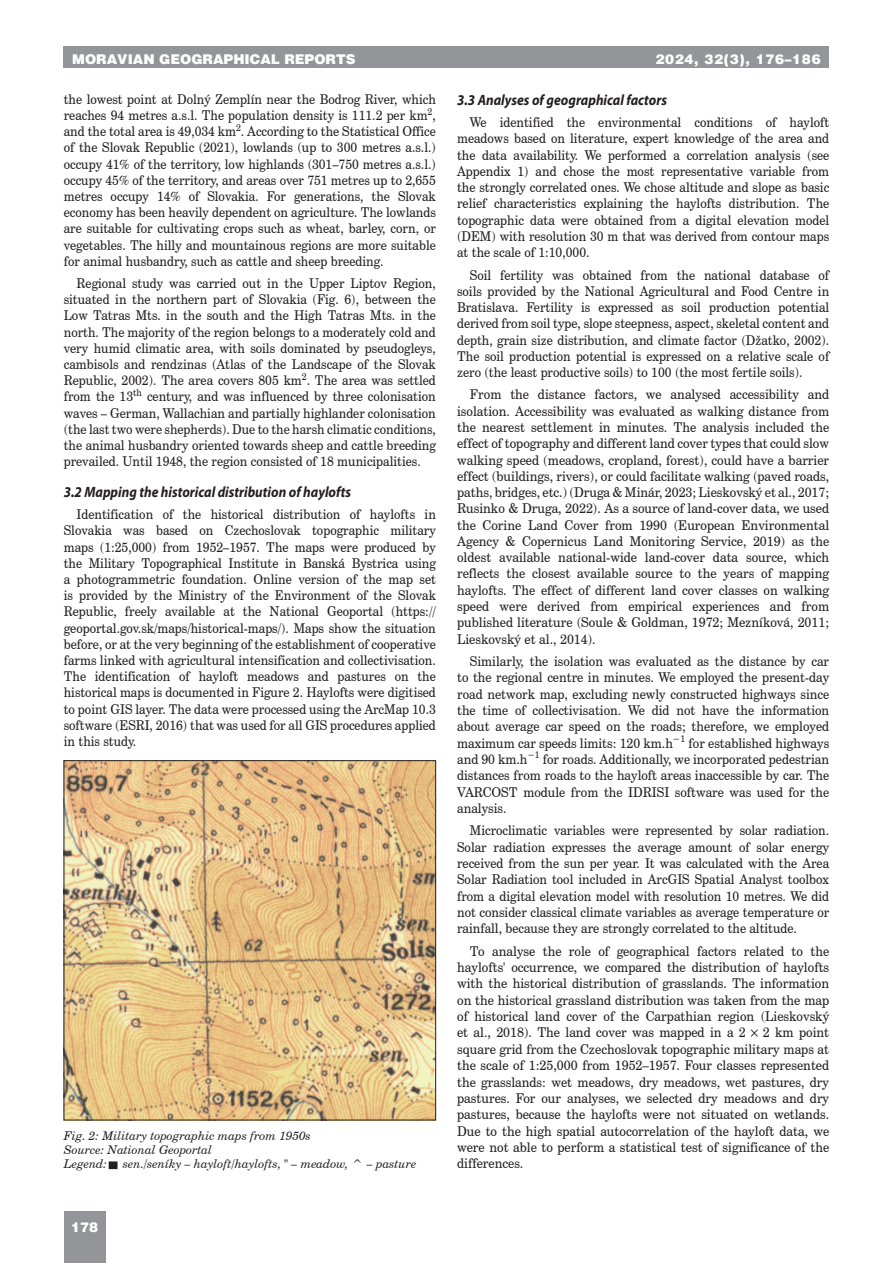
<style>
.page{position:relative;width:893px;height:1263px;background:#fff}
.page>*{position:absolute;margin:0;border:0;box-sizing:border-box;transform-origin:0 0}
.t1{font:italic 700 15px "Myriad Pro";color:#231f20;scale:.9 1}
.t2{font:13.5px/16.2px "Century Schoolbook CE";color:#231f20;text-align:justify;scale:.92 1}
.t3{font:13.5px/16.4px "Century Schoolbook CE";color:#231f20;text-align:justify;scale:.94 1}
.t4{font:13.5px/16.4px "Century Schoolbook CE";color:#231f20;text-align:justify;scale:.93 1}
.t5{font:900 13.5px "Switzerland";color:#fff}
.t6{font:900 13.5px "Switzerland";letter-spacing:.05em;color:#fff}
.t7{font:italic 12px/14.4px "Century Schoolbook CE";color:#231f20}
</style>
<div class="page">
<div style="left:64px;top:47px;width:765px;height:21px;background:#939598"></div>
<div style="left:64px;top:1212px;width:42px;height:51px;background:#939598"></div>
<img style="left:66px;top:762px;width:368px;height:356px">
<div style="left:64px;top:760px;width:372px;height:360px;border:1px solid #231f20"></div>
<div style="left:109px;top:1162px;width:8px;height:6px;background:#231f20"></div>
<div style="left:109px;top:1161px;width:9px;height:8px;border:2px solid #231f20"></div>
<p class="t5" style="left:72px;top:51px;width:285px">MORAVIAN GEOGRAPHICAL REPORTS</p>
<p class="t6" style="left:655px;top:51px;width:167px">2024, 32(3), 176–186</p>
<p class="t2" style="left:64px;top:91px;width:406px">the lowest point at Dolný Zemplín near the Bodrog River, which reaches 94 metres a.s.l. The population density is 111.2 per km<sup>2</sup>, and the total area is 49,034 km<sup>2</sup>. According to the Statistical Office of the Slovak Republic (2021), lowlands (up to 300 metres a.s.l.) occupy 41% of the territory, low highlands (301–750 metres a.s.l.) occupy 45% of the territory, and areas over 751 metres up to 2,655 metres occupy 14% of Slovakia. For generations, the Slovak economy has been heavily dependent on agriculture. The lowlands are suitable for cultivating crops such as wheat, barley, corn, or vegetables. The hilly and mountainous regions are more suitable for animal husbandry, such as cattle and sheep breeding.</p>
<p class="t2" style="left:64px;top:275px;width:406px;text-indent:13px">Regional study was carried out in the Upper Liptov Region, situated in the northern part of Slovakia (Fig. 6), between the Low Tatras Mts. in the south and the High Tatras Mts. in the north. The majority of the region belongs to a moderately cold and very humid climatic area, with soils dominated by pseudogleys, cambisols and rendzinas (Atlas of the Landscape of the Slovak Republic, 2002). The area covers 805 km<sup>2</sup>. The area was settled from the 13<sup>th</sup> century, and was influenced by three colonisation waves – German, Wallachian and partially highlander colonisation (the last two were shepherds). Due to the harsh climatic conditions, the animal husbandry oriented towards sheep and cattle breeding prevailed. Until 1948, the region consisted of 18 municipalities.</p>
<p class="t1" style="left:64px;top:482px;width:321px">3.2 Mapping the historical distribution of haylofts</p>
<p class="t2" style="left:64px;top:506px;width:406px;text-indent:13px">Identification of the historical distribution of haylofts in Slovakia was based on Czechoslovak topographic military maps (1:25,000) from 1952–1957. The maps were produced by the Military Topographical Institute in Banská Bystrica using a photogrammetric foundation. Online version of the map set is provided by the Ministry of the Environment of the Slovak Republic, freely available at the National Geoportal (https:// geoportal.gov.sk/maps/historical-maps/). Maps show the situation before, or at the very beginning of the establishment of cooperative farms linked with agricultural intensification and collectivisation.<br>The identification of hayloft meadows and pastures on the historical maps is documented in Figure 2. Haylofts were digitised to point GIS layer. The data were processed using the ArcMap 10.3 software (ESRI, 2016) that was used for all GIS procedures applied in this study.</p>
<p class="t7" style="left:64px;top:1128px;width:249px">Fig. 2: Military topographic maps from 1950s<br>Source: National Geoportal<br>Legend:</p>
<p class="t7" style="left:123px;top:1157px;width:295px">sen./seníky – hayloft/haylofts, " – meadow, ^ – pasture</p>
<p class="t5" style="left:71px;top:1219px;width:29px">178</p>
<p class="t1" style="left:457px;top:90px;width:235px">3.3 Analyses of geographical factors</p>
<p class="t2" style="left:457px;top:114px;width:406px;text-indent:13px">We identified the environmental conditions of hayloft meadows based on literature, expert knowledge of the area and the data availability. We performed a correlation analysis (see Appendix 1) and chose the most representative variable from the strongly correlated ones. We chose altitude and slope as basic relief characteristics explaining the haylofts distribution. The topographic data were obtained from a digital elevation model (DEM) with resolution 30 m that was derived from contour maps at the scale of 1:10,000.</p>
<p class="t2" style="left:457px;top:266px;width:406px;text-indent:13px">Soil fertility was obtained from the national database of soils provided by the National Agricultural and Food Centre in Bratislava. Fertility is expressed as soil production potential derived from soil type, slope steepness, aspect, skeletal content and depth, grain size distribution, and climate factor (Džatko, 2002).<br>The soil production potential is expressed on a relative scale of zero (the least productive soils) to 100 (the most fertile soils).</p>
<p class="t3" style="left:457px;top:386px;width:397px;text-indent:13px">From the distance factors, we analysed accessibility and isolation. Accessibility was evaluated as walking distance from the nearest settlement in minutes. The analysis included the effect of topography and different land cover types that could slow walking speed (meadows, cropland, forest), could have a barrier effect (buildings, rivers), or could facilitate walking (paved roads, paths, bridges, etc.) (Druga &amp; Minár, 2023; Lieskovský et al., 2017; Rusinko &amp; Druga, 2022). As a source of land-cover data, we used the Corine Land Cover from 1990 (European Environmental Agency &amp; Copernicus Land Monitoring Service, 2019) as the oldest available national-wide land-cover data source, which reflects the closest available source to the years of mapping haylofts. The effect of different land cover classes on walking speed were derived from empirical experiences and from published literature (Soule &amp; Goldman, 1972; Mezníková, 2011; Lieskovský et al., 2014).</p>
<p class="t4" style="left:457px;top:653px;width:402px;text-indent:13px">Similarly, the isolation was evaluated as the distance by car to the regional centre in minutes. We employed the present-day road network map, excluding newly constructed highways since the time of collectivisation. We did not have the information about average car speed on the roads; therefore, we employed maximum car speeds limits: 120 km.h<sup>−1</sup> for established highways and 90 km.h<sup>−1</sup> for roads. Additionally, we incorporated pedestrian distances from roads to the hayloft areas inaccessible by car. The VARCOST module from the IDRISI software was used for the analysis.</p>
<p class="t2" style="left:457px;top:822px;width:406px;text-indent:13px">Microclimatic variables were represented by solar radiation.<br>Solar radiation expresses the average amount of solar energy received from the sun per year. It was calculated with the Area Solar Radiation tool included in ArcGIS Spatial Analyst toolbox from a digital elevation model with resolution 10 metres. We did not consider classical climate variables as average temperature or rainfall, because they are strongly correlated to the altitude.</p>
<p class="t3" style="left:457px;top:942px;width:397px;text-indent:13px">To analyse the role of geographical factors related to the haylofts' occurrence, we compared the distribution of haylofts with the historical distribution of grasslands. The information on the historical grassland distribution was taken from the map of historical land cover of the Carpathian region (Lieskovský et al., 2018). The land cover was mapped in a 2 × 2 km point square grid from the Czechoslovak topographic military maps at the scale of 1:25,000 from 1952–1957. Four classes represented the grasslands: wet meadows, dry meadows, wet pastures, dry pastures. For our analyses, we selected dry meadows and dry pastures, because the haylofts were not situated on wetlands.<br>Due to the high spatial autocorrelation of the hayloft data, we were not able to perform a statistical test of significance of the differences.</p>
</div>
